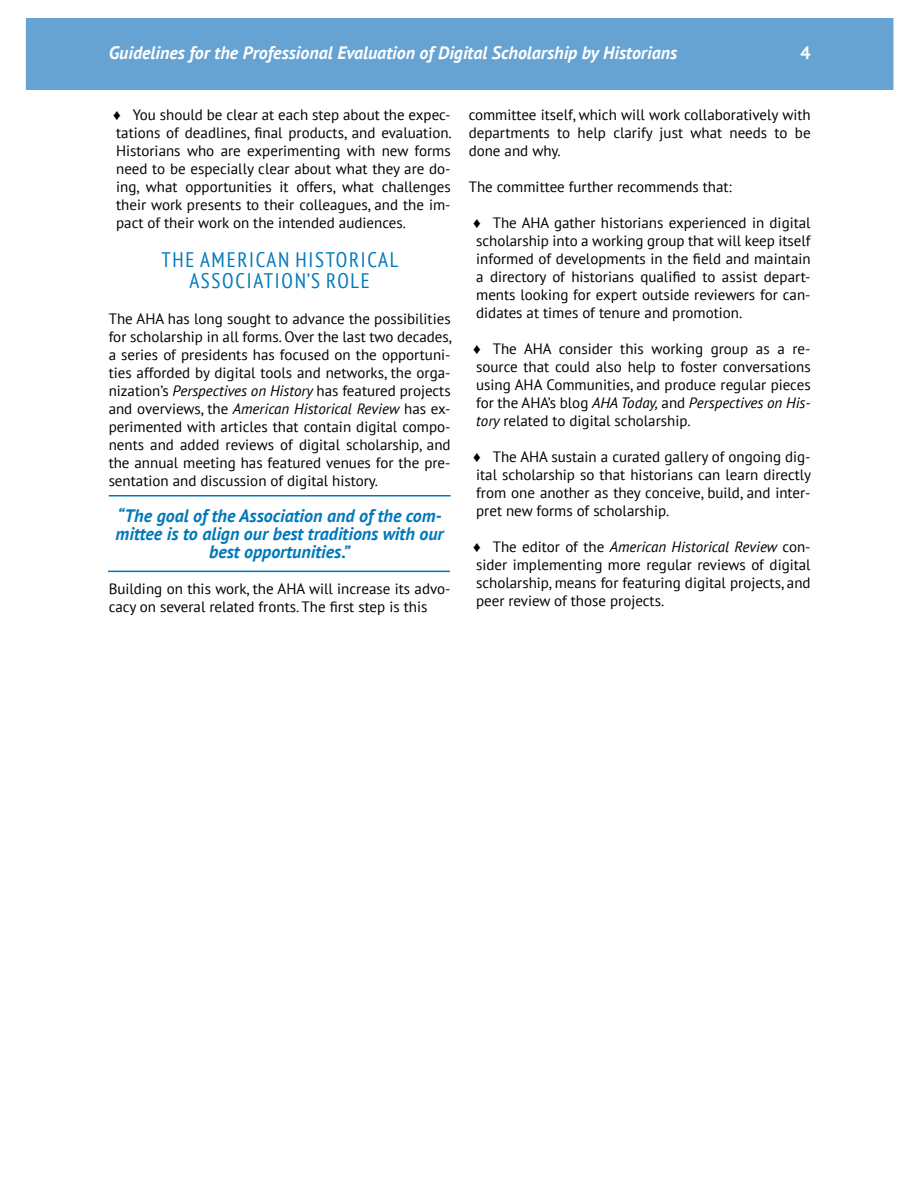
<style>
.page{position:relative;width:918px;height:1188px;background:#fff}
.page>*{position:absolute;margin:0;border:0;box-sizing:border-box;transform-origin:0 0}
.t1{font:condensed 21px "PT Sans";letter-spacing:.08em;color:#007abc}
.t2{font:italic 700 18px/18px "PT Sans";color:#0079bb;text-align:center}
.t3{font:italic 700 18px "PT Sans";color:#fff}
.t4{font:700 18px "PT Sans";color:#fff}
.t5{font:15px/18px "PT Sans";color:#000;text-align:justify}
.s1{font-family:"Arial"}
.s2{font-style:italic}
</style>
<div class="page">
<div style="left:26px;top:18px;width:867px;height:72px;background:#66a2d2"></div>
<hr style="left:109px;top:495px;width:342px;height:1px;background:#0079bb">
<hr style="left:108px;top:571px;width:342px;height:1px;background:#0079bb">
<p class="t3" style="left:109px;top:41px;width:570px">Guidelines for the Professional Evaluation of Digital Scholarship by Historians</p>
<p class="t4" style="left:800px;top:41px;width:12px">4</p>
<p class="t5" style="left:113px;top:106px;width:340px"><span class="s1">♦</span> You should be clear at each step about the expec&shy;tations of deadlines, final products, and evaluation.<br>Historians who are experimenting with new forms need to be especially clear about what they are do&shy;ing, what opportunities it offers, what challenges their work presents to their colleagues, and the im&shy;pact of their work on the intended audiences.</p>
<p class="t1" style="left:161px;top:246px;width:239px">THE AMERICAN HISTORICAL</p>
<p class="t1" style="left:189px;top:267px;width:182px">ASSOCIATION’S ROLE</p>
<p class="t5" style="left:109px;top:310px;width:345px">The AHA has long sought to advance the possibilities for scholarship in all forms. Over the last two decades, a series of presidents has focused on the opportuni&shy;ties afforded by digital tools and networks, the orga&shy;nization’s <span class="s2">Perspectives on History</span> has featured projects and overviews, the <span class="s2">American Historical Review</span> has ex&shy;perimented with articles that contain digital compo&shy;nents and added reviews of digital scholarship, and the annual meeting has featured venues for the pre&shy;sentation and discussion of digital history.</p>
<p class="t2" style="left:116px;top:506px;width:330px">“The goal of the Association and of the com&shy;mittee is to align our best traditions with our best opportunities.”</p>
<p class="t5" style="left:109px;top:580px;width:344px">Building on this work, the AHA will increase its advo&shy;cacy on several related fronts. The first step is this</p>
<p class="t5" style="left:469px;top:106px;width:344px">committee itself, which will work collaboratively with departments to help clarify just what needs to be done and why.</p>
<p class="t5" style="left:469px;top:178px;width:265px">The committee further recommends that:</p>
<p class="t5" style="left:473px;top:214px;width:339px"><span class="s1">♦</span> The AHA gather historians experienced in digital scholarship into a working group that will keep itself informed of developments in the field and maintain a directory of historians qualified to assist depart&shy;ments looking for expert outside reviewers for can&shy;didates at times of tenure and promotion.</p>
<p class="t5" style="left:473px;top:340px;width:339px"><span class="s1">♦</span> The AHA consider this working group as a re&shy;source that could also help to foster conversations using AHA Communities, and produce regular pieces for the AHA’s blog <span class="s2">AHA Today,</span> and <span class="s2">Perspectives on His&shy;tory</span> related to digital scholarship.</p>
<p class="t5" style="left:473px;top:448px;width:340px"><span class="s1">♦</span> The AHA sustain a curated gallery of ongoing dig&shy;ital scholarship so that historians can learn directly from one another as they conceive, build, and inter&shy;pret new forms of scholarship.</p>
<p class="t5" style="left:473px;top:538px;width:339px"><span class="s1">♦</span> The editor of the <span class="s2">American Historical Review</span> con&shy;sider implementing more regular reviews of digital scholarship, means for featuring digital projects, and peer review of those projects.</p>
</div>
